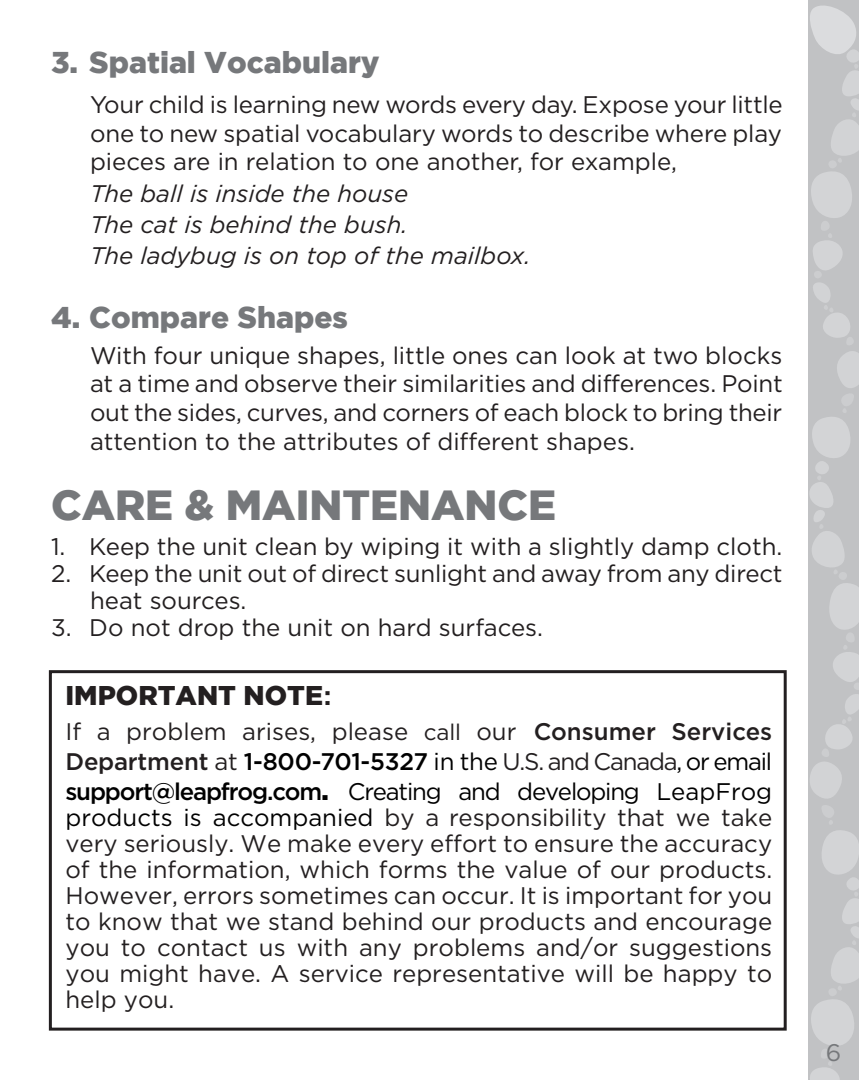
<style>
.page{position:relative;width:859px;height:1080px;background:#fff}
.page>*{position:absolute;margin:0;border:0;box-sizing:border-box;transform-origin:0 0}
.t1{font:900 42px "Gotham";color:#76787b}
.t2{font:900 30px "Gotham";color:#76787b}
.t3{font:900 27px "Gotham";color:#231f20}
.t4{font:24px/28.8px "Gotham";color:#231f20;text-align:justify}
.t5{font:24px/26.1px "Gotham HTF";color:#231f20;text-align:justify}
.t6{font:24px/30px "Gotham HTF";letter-spacing:-.05em;color:#000;text-align:justify}
.t7{font:italic 24px/31.2px "Gotham";color:#231f20}
.t8{font:24px "Gotham";color:#76787b}
.s1{font-family:"Helvetica";font-weight:700}
.s2{color:#231f20}
.s3{font-family:"Gotham";font-size:22.5px;color:#231f20}
.s4{font-weight:500;color:#231f20}
.s5{font-weight:500}
.s6{font-family:"Helvetica Neue";font-weight:900}
.s7{color:#000}
</style>
<div class="page">
<svg style="left:808px;top:0;width:51px;height:1080px;background:#c7c8ca"></svg>
<div style="left:49px;top:670px;width:738px;height:361px;border:3px solid #231f20"></div>
<p class="t2" style="left:51px;top:45px;width:330px">3. Spatial Vocabulary</p>
<p class="t4" style="left:90px;top:89px;width:694px">Your child is learning new words every day. Expose your little one to new spatial vocabulary words to describe where play pieces are in relation to one another, for example,</p>
<p class="t7" style="left:90px;top:178px;width:442px">The ball is inside the house<br>The cat is behind the bush.<br>The ladybug is on top of the mailbox.</p>
<p class="t2" style="left:51px;top:300px;width:298px">4. Compare Shapes</p>
<p class="t4" style="left:90px;top:340px;width:694px">With four unique shapes, little ones can look at two blocks at a time and observe their similarities and differences. Point out the sides, curves, and corners of each block to bring their attention to the attributes of different shapes.</p>
<h1 class="t1" style="left:51px;top:480px;width:507px">CARE &amp; MAINTENANCE</h1>
<p class="t4" style="left:51px;top:532px;width:733px">1. Keep the unit clean by wiping it with a slightly damp cloth.</p>
<p class="t4" style="left:90px;top:560px;width:694px;line-height:27px;text-indent:-39px">2. Keep the unit out of direct sunlight and away from any direct heat sources.</p>
<p class="t4" style="left:51px;top:613px;width:494px">3. Do not drop the unit on hard surfaces.</p>
<p class="t3" style="left:65px;top:680px;width:268px">IMPORTANT NOTE<span class="s1">:</span></p>
<p class="t6" style="left:65px;top:716px;width:708px"><span class="s2">If a problem arises, please</span> <span class="s3">call</span> <span class="s2">our</span> <span class="s4">Consumer Services Department</span> <span class="s2">at</span> <span class="s5">1-800-701-5327</span> in the <span class="s2">U.S. and Canada</span>, or email <span class="s5">support@leapfrog.com</span><span class="s6">.</span> Creating and developing LeapFrog</p>
<p class="t5" style="left:65px;top:804px;width:708px"><span class="s7">products is accompanied</span> by a responsibility that we take very seriously. We make every effort to ensure the accuracy of the information, which forms the value of our products.<br>However, errors sometimes can occur. It is important for you to know that we stand behind our products and encourage you to contact us with any problems and/or suggestions you might have. A service representative will be happy to help you.</p>
<p class="t8" style="left:826px;top:1039px;width:17px">6</p>
</div>
